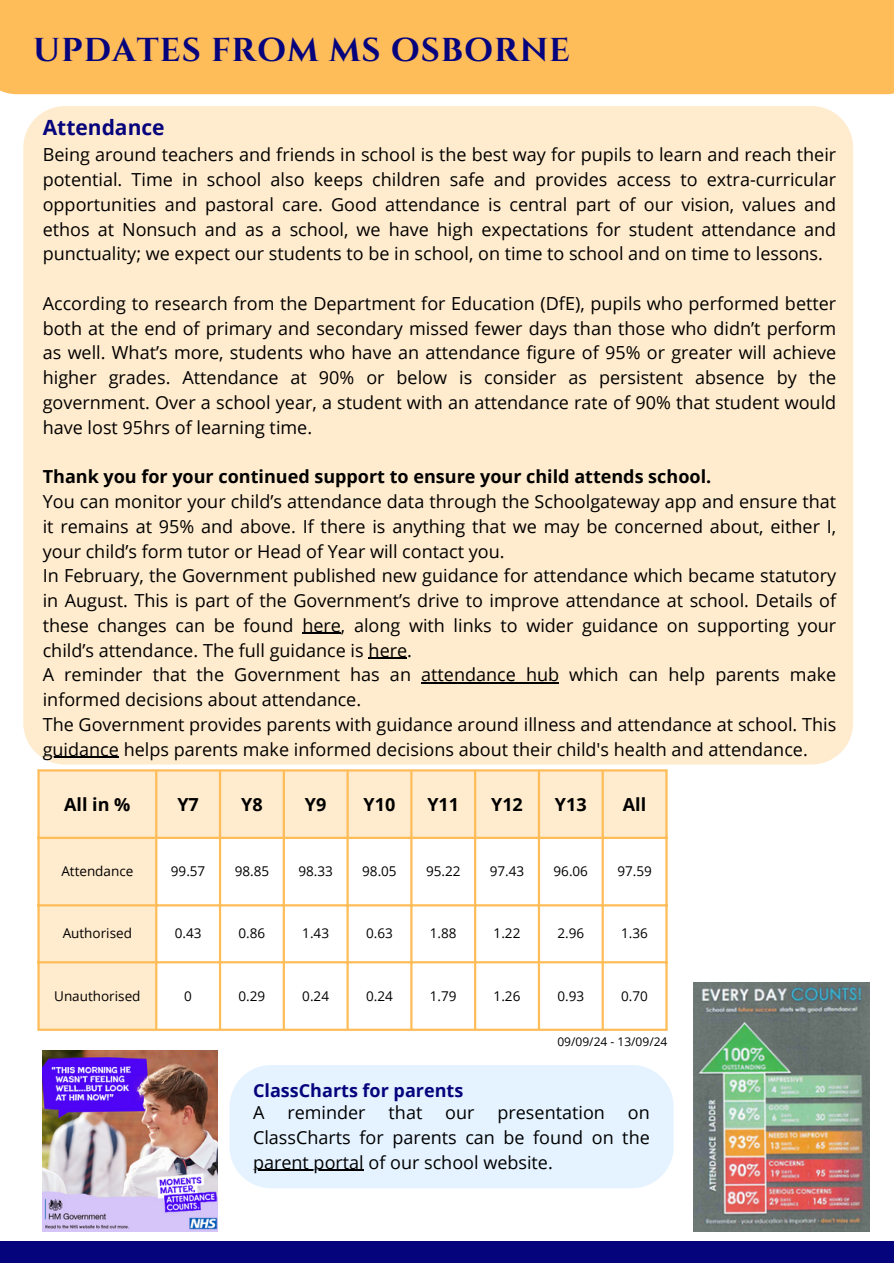
<style>
.page{position:relative;width:894px;height:1264px;background:#fff}
.page>*{position:absolute;margin:0;border:0;box-sizing:border-box;transform-origin:0 0}
.t1{font:700 33px "Cinzel";letter-spacing:.03em;color:#06047d}
.t2{font:700 21px "Open Sans";color:#06047d}
.t3{font:18px/24.8px "Open Sans";color:#000;text-align:justify}
.t4{font:700 18px "Open Sans";color:#000}
.t5{font:700 18px "Open Sans";color:#06047d}
.t6{font:13.5px "Open Sans";color:#000}
.t7{font:12px "Open Sans";color:#000}
.s1{font-weight:700}
</style>
<div class="page">
<div style="left:0;top:1241px;width:893px;height:22px;background:#06047d"></div>
<div style="left:0;top:0;width:893px;height:94px;background:#ffbd59"></div>
<div style="left:23px;top:106px;width:829px;height:658px;background:#ffebcd"></div>
<img style="left:43px;top:1050px;width:174px;height:181px">
<img style="left:693px;top:982px;width:176px;height:249px">
<hr style="left:302px;top:633px;width:39px;height:1px;background:#000">
<hr style="left:368px;top:657px;width:39px;height:1px;background:#000">
<hr style="left:421px;top:682px;width:138px;height:1px;background:#000">
<hr style="left:43px;top:756px;width:76px;height:1px;background:#000">
<svg style="left:40px;top:771px;width:625px;height:257px"></svg>
<hr style="left:37px;top:771px;width:3px;height:257px;background:#ffbd59">
<hr style="left:155px;top:771px;width:2px;height:257px;background:#ffbd59">
<hr style="left:219px;top:771px;width:2px;height:257px;background:#ffbd59">
<hr style="left:282px;top:771px;width:3px;height:257px;background:#ffbd59">
<hr style="left:346px;top:771px;width:2px;height:257px;background:#ffbd59">
<hr style="left:410px;top:771px;width:2px;height:257px;background:#ffbd59">
<hr style="left:474px;top:771px;width:2px;height:257px;background:#ffbd59">
<hr style="left:537px;top:771px;width:3px;height:257px;background:#ffbd59">
<hr style="left:601px;top:771px;width:2px;height:257px;background:#ffbd59">
<hr style="left:665px;top:771px;width:2px;height:257px;background:#ffbd59">
<hr style="left:37px;top:769px;width:630px;height:2px;background:#ffbd59">
<hr style="left:37px;top:836px;width:630px;height:3px;background:#ffbd59">
<hr style="left:37px;top:904px;width:630px;height:2px;background:#ffbd59">
<hr style="left:37px;top:961px;width:630px;height:2px;background:#ffbd59">
<hr style="left:37px;top:1028px;width:630px;height:2px;background:#ffbd59">
<div style="left:229px;top:1065px;width:444px;height:123px;background:#e4f3ff"></div>
<hr style="left:253px;top:1169px;width:111px;height:1px;background:#000">
<p class="t1" style="left:33px;top:29px;width:538px">UPDATES FROM MS OSBORNE</p>
<p class="t2" style="left:43px;top:112px;width:123px">Attendance</p>
<h4 class="t3" style="left:43px;top:142px;width:794px">Being around teachers and friends in school is the best way for pupils to learn and reach their potential. Time in school also keeps children safe and provides access to extra-curricular opportunities and pastoral care. Good attendance is central part of our vision, values and ethos at Nonsuch and as a school, we have high expectations for student attendance and punctuality; we expect our students to be in school, on time to school and on time to lessons.</h4>
<h4 class="t3" style="left:43px;top:290px;width:794px">According to research from the Department for Education (DfE), pupils who performed better both at the end of primary and secondary missed fewer days than those who didn’t perform as well. What’s more, students who have an attendance figure of 95% or greater will achieve higher grades. Attendance at 90% or below is consider as persistent absence by the government. Over a school year, a student with an attendance rate of 90% that student would have lost 95hrs of learning time.</h4>
<h4 class="t3" style="left:43px;top:464px;width:794px;text-align:left"><span class="s1">Thank you for your continued support to ensure your child attends school.<br></span>You can monitor your child’s attendance data through the Schoolgateway app and ensure that it remains at 95% and above. If there is anything that we may be concerned about, either I, your child’s form tutor or Head of Year will contact you.<br>In February, the Government published new guidance for attendance which became statutory in August. This is part of the Government’s drive to improve attendance at school. Details of these changes can be found here, along with links to wider guidance on supporting your child’s attendance. The full guidance is here.<br>A reminder that the Government has an attendance hub which can help parents make informed decisions about attendance.<br>The Government provides parents with guidance around illness and attendance at school. This</h4>
<p class="t3" style="left:43px;top:736px;width:766px">guidance helps parents make informed decisions about their child's health and attendance.</p>
<p class="t4" style="left:64px;top:791px;width:68px">All in %</p>
<p class="t4" style="left:177px;top:791px;width:23px">Y7</p>
<p class="t4" style="left:241px;top:791px;width:23px">Y8</p>
<p class="t4" style="left:305px;top:791px;width:23px">Y9</p>
<p class="t4" style="left:363px;top:791px;width:33px">Y10</p>
<p class="t4" style="left:427px;top:791px;width:33px">Y11</p>
<p class="t4" style="left:491px;top:791px;width:33px">Y12</p>
<p class="t4" style="left:554px;top:791px;width:33px">Y13</p>
<p class="t4" style="left:622px;top:791px;width:25px">All</p>
<p class="t6" style="left:61px;top:861px;width:73px">Attendance</p>
<p class="t6" style="left:171px;top:861px;width:36px">99.57</p>
<p class="t6" style="left:234px;top:861px;width:36px">98.85</p>
<p class="t6" style="left:298px;top:861px;width:36px">98.33</p>
<p class="t6" style="left:362px;top:861px;width:36px">98.05</p>
<p class="t6" style="left:426px;top:861px;width:36px">95.22</p>
<p class="t6" style="left:489px;top:861px;width:36px">97.43</p>
<p class="t6" style="left:553px;top:861px;width:36px">96.06</p>
<p class="t6" style="left:617px;top:861px;width:36px">97.59</p>
<p class="t6" style="left:63px;top:923px;width:71px">Authorised</p>
<p class="t6" style="left:175px;top:923px;width:28px">0.43</p>
<p class="t6" style="left:238px;top:923px;width:28px">0.86</p>
<p class="t6" style="left:302px;top:923px;width:28px">1.43</p>
<p class="t6" style="left:366px;top:923px;width:28px">0.63</p>
<p class="t6" style="left:430px;top:923px;width:28px">1.88</p>
<p class="t6" style="left:493px;top:923px;width:28px">1.22</p>
<p class="t6" style="left:557px;top:923px;width:28px">2.96</p>
<p class="t6" style="left:621px;top:923px;width:28px">1.36</p>
<p class="t6" style="left:54px;top:986px;width:88px">Unauthorised</p>
<p class="t6" style="left:184px;top:986px;width:9px">0</p>
<p class="t6" style="left:238px;top:986px;width:28px">0.29</p>
<p class="t6" style="left:302px;top:986px;width:28px">0.24</p>
<p class="t6" style="left:366px;top:986px;width:28px">0.24</p>
<p class="t6" style="left:430px;top:986px;width:28px">1.79</p>
<p class="t6" style="left:493px;top:986px;width:28px">1.26</p>
<p class="t6" style="left:557px;top:986px;width:28px">0.93</p>
<p class="t6" style="left:621px;top:986px;width:28px">0.70</p>
<p class="t5" style="left:253px;top:1078px;width:212px">ClassCharts for parents</p>
<h3 class="t7" style="left:557px;top:1033px;width:111px">09/09/24 - 13/09/24</h3>
<h4 class="t3" style="left:253px;top:1099px;width:13px">A</h4>
<h4 class="t3" style="left:287px;top:1099px;width:80px">reminder</h4>
<h4 class="t3" style="left:388px;top:1099px;width:35px">that</h4>
<h4 class="t3" style="left:445px;top:1099px;width:31px">our</h4>
<h4 class="t3" style="left:497px;top:1099px;width:109px">presentation</h4>
<h4 class="t3" style="left:253px;top:1099px;width:398px;text-indent:374px">on ClassCharts for parents can be found on the parent portal of our school website.</h4>
</div>
